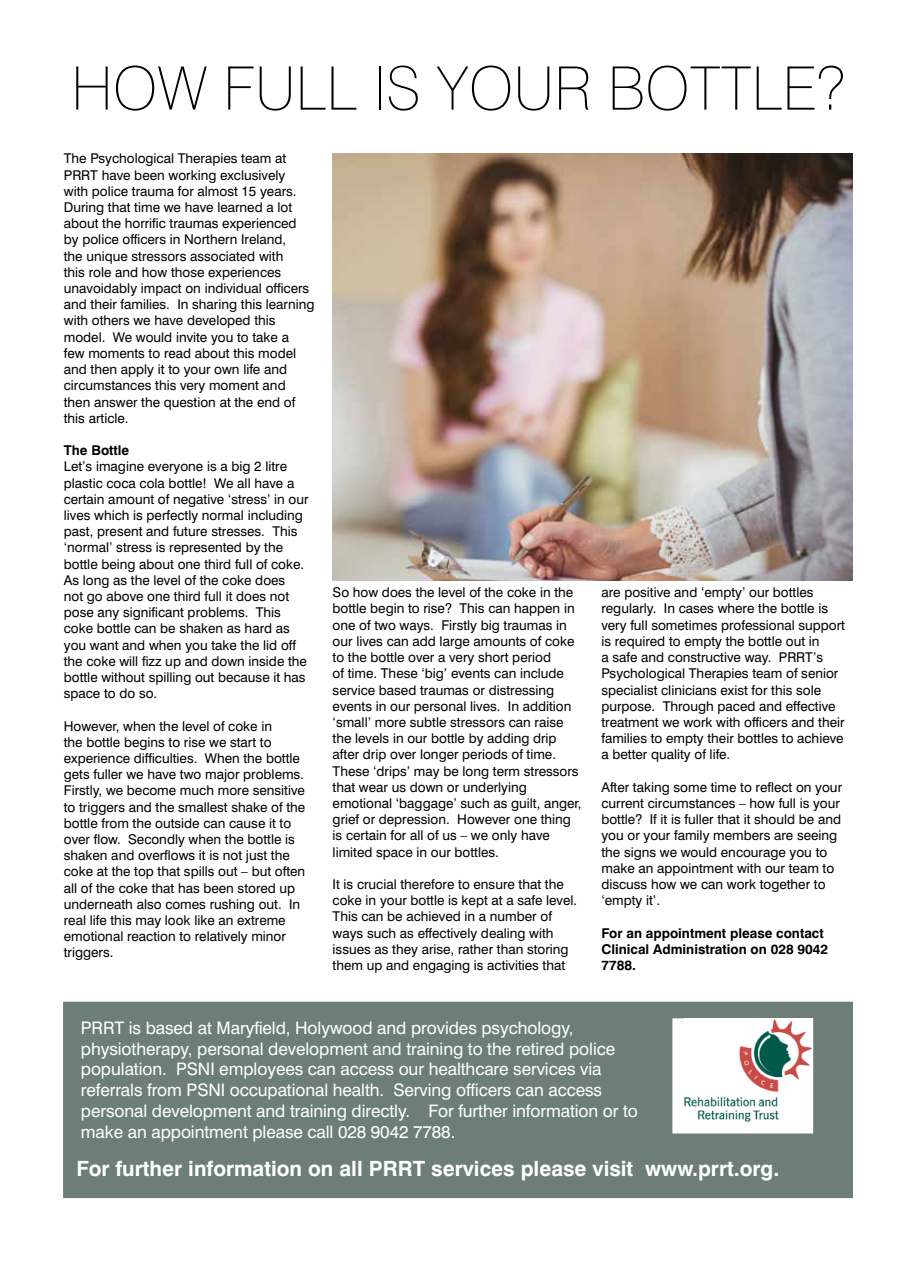
<style>
.page{position:relative;width:915px;height:1276px;background:#fff}
.page>*{position:absolute;margin:0;border:0;box-sizing:border-box;transform-origin:0 0}
.t1{font:100 60px "Swiss 721 BT";letter-spacing:.005em;color:#000}
.t2{font:700 21px "Swiss 721 BT";color:#fff}
.t3{font:17.25px/20.7px "Swiss 721 BT";letter-spacing:-.005em;color:#fff}
.t4{font:13.5px/16.2px "Swiss 721 BT";color:#000}
.t5{font:700 13.5px/16.2px "Swiss 721 BT";color:#000}
</style>
<div class="page">
<div style="left:63px;top:1001px;width:789px;height:197px;background:#6d7e78;border:2px solid #6d7e78"></div>
<div style="left:672px;top:1019px;width:140px;height:114px;background:#fff"></div>
<img style="left:684px;top:1020px;width:126px;height:101px">
<div style="left:672px;top:1018px;width:140px;height:115px;border:1px solid #fff"></div>
<img style="left:332px;top:153px;width:519px;height:427px">
<h1 class="t1" style="left:71px;top:52px;width:774px">HOW FULL IS YOUR BOTTLE?</h1>
<p class="t4" style="left:64px;top:150px;width:252px">The Psychological Therapies team at PRRT have been working exclusively<br>with police trauma for almost 15 years.<br>During that time we have learned a lot about the horrific traumas experienced by police officers in Northern Ireland,<br>the unique stressors associated with<br>this role and how those experiences unavoidably impact on individual officers and their families. In sharing this learning with others we have developed this model. We would invite you to take a<br>few moments to read about this model and then apply it to your own life and circumstances this very moment and then answer the question at the end of this article.</p>
<p class="t5" style="left:64px;top:442px;width:67px">The Bottle</p>
<p class="t4" style="left:64px;top:458px;width:246px">Let’s imagine everyone is a big 2 litre plastic coca cola bottle! We all have a certain amount of negative ‘stress’ in our lives which is perfectly normal including past, present and future stresses. This ‘normal’ stress is represented by the bottle being about one third full of coke.<br>As long as the level of the coke does<br>not go above one third full it does not pose any significant problems. This coke bottle can be shaken as hard as you want and when you take the lid off the coke will fizz up and down inside the bottle without spilling out because it has space to do so.</p>
<p class="t4" style="left:64px;top:717px;width:243px">However, when the level of coke in<br>the bottle begins to rise we start to experience difficulties. When the bottle gets fuller we have two major problems.<br>Firstly, we become much more sensitive to triggers and the smallest shake of the bottle from the outside can cause it to over flow. Secondly when the bottle is shaken and overflows it is not just the coke at the top that spills out – but often all of the coke that has been stored up underneath also comes rushing out. In real life this may look like an extreme emotional reaction to relatively minor triggers.</p>
<p class="t4" style="left:332px;top:584px;width:250px">So how does the level of the coke in the bottle begin to rise? This can happen in one of two ways. Firstly big traumas in our lives can add large amounts of coke to the bottle over a very short period<br>of time. These ‘big’ events can include service based traumas or distressing events in our personal lives. In addition ‘small’ more subtle stressors can raise the levels in our bottle by adding drip after drip over longer periods of time.<br>These ‘drips’ may be long term stressors that wear us down or underlying emotional ‘baggage’ such as guilt, anger, grief or depression. However one thing is certain for all of us – we only have limited space in our bottles.</p>
<p class="t4" style="left:332px;top:876px;width:246px">It is crucial therefore to ensure that the coke in your bottle is kept at a safe level.<br>This can be achieved in a number of ways such as effectively dealing with issues as they arise, rather than storing them up and engaging is activities that</p>
<p class="t4" style="left:601px;top:584px;width:245px">are positive and ‘empty’ our bottles regularly. In cases where the bottle is very full sometimes professional support is required to empty the bottle out in<br>a safe and constructive way. PRRT’s Psychological Therapies team of senior specialist clinicians exist for this sole purpose. Through paced and effective treatment we work with officers and their families to empty their bottles to achieve a better quality of life.</p>
<p class="t4" style="left:601px;top:778px;width:242px">After taking some time to reflect on your current circumstances – how full is your bottle? If it is fuller that it should be and you or your family members are seeing the signs we would encourage you to make an appointment with our team to discuss how we can work together to ‘empty it’.</p>
<p class="t5" style="left:601px;top:924px;width:228px">For an appointment please contact<br>Clinical Administration on 028 9042<br>7788.</p>
<p class="t3" style="left:81px;top:1017px;width:558px">PRRT is based at Maryfield, Holywood and provides psychology, physiotherapy, personal development and training to the retired police population. PSNI employees can access our healthcare services via referrals from PSNI occupational health. Serving officers can access personal development and training directly. For further information or to make an appointment please call 028 9042 7788.</p>
<h2 class="t2" style="left:77px;top:1155px;width:704px">For further information on all PRRT services please visit www.prrt.org.</h2>
</div>
